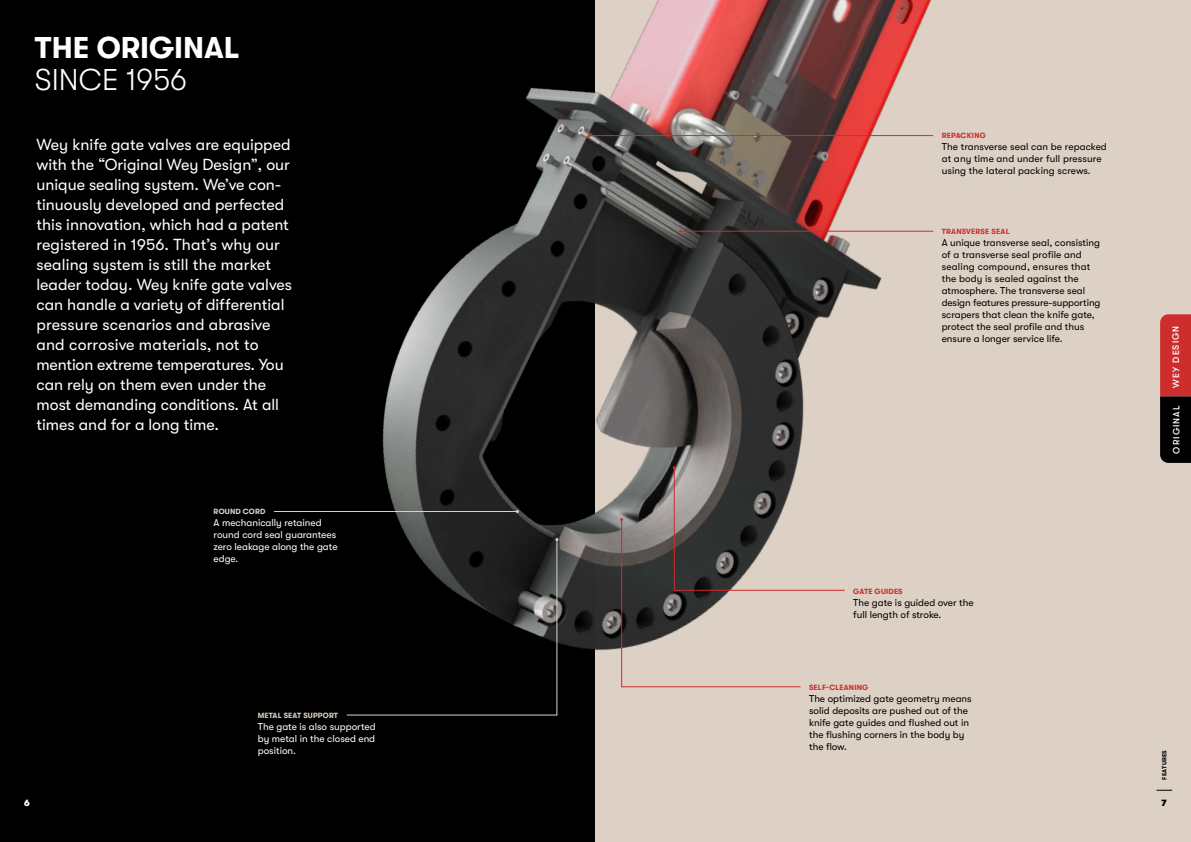
<style>
.page{position:relative;width:1191px;height:842px;background:#fff}
.page>*{position:absolute;margin:0;border:0;box-sizing:border-box;transform-origin:0 0}
.t1{font:700 30px "GT Walsheim";color:#fff}
.t2{font:300 30px "GT Walsheim";color:#fff}
.t3{font:16px/20px "GT Walsheim";color:#fff}
.t4{font:10px/12px "GT Walsheim";color:#000}
.t5{font:10px/12px "GT Walsheim";color:#fff}
.t6{font:500 9px "GT Walsheim";letter-spacing:.105em;color:#fff}
.t7{font:9px "GT Walsheim Bl";color:#000}
.t8{font:9px "GT Walsheim Bl";color:#fff}
.t9{font:700 7.5px "GT Walsheim";letter-spacing:.02em;color:#cd2d2d}
.t10{font:700 7.5px "GT Walsheim";letter-spacing:.02em;color:#ddd1c5}
.t11{font:700 6px "GT Walsheim";letter-spacing:.03em;color:#000}
</style>
<div class="page">
<div style="left:0;top:0;width:595px;height:842px;background:#000"></div>
<div style="left:595px;top:0;width:596px;height:842px;background:#ddd1c5"></div>
<svg style="left:1160px;top:314px;width:31px;height:149px;background:#721b1b"></svg>
<svg style="left:1156px;top:790px;width:16px;height:1px"></svg>
<img style="left:382px;top:0;width:552px;height:688px">
<hr style="left:680px;top:231px;width:253px;height:1px;background:#cd2d2d">
<hr style="left:274px;top:511px;width:243px;height:1px;background:#ddd1c5">
<hr style="left:589px;top:135px;width:344px;height:1px;background:#cd2d2d">
<svg style="left:620px;top:466px;width:225px;height:221px"></svg>
<svg style="left:346px;top:538px;width:212px;height:178px"></svg>
<h1 class="t1" style="left:35px;top:31px;width:206px">THE ORIGINAL</h1>
<h1 class="t2" style="left:35px;top:63px;width:153px">SINCE 1956</h1>
<p class="t3" style="left:36px;top:135px;width:257px">Wey knife gate valves are equipped with the “Original Wey Design”, our unique sealing system. We’ve con&shy;tinuously developed and perfected this innovation, which had a patent registered in 1956. That’s why our sealing system is still the market leader today. Wey knife gate valves can handle a variety of differential pressure scenarios and abrasive and corrosive materials, not to mention extreme temperatures. You can rely on them even under the most demanding conditions. At all times and for a long time.</p>
<p class="t10" style="left:214px;top:507px;width:53px">ROUND CORD</p>
<p class="t5" style="left:214px;top:517px;width:125px">A mechanically retained round cord seal guarantees zero leakage along the gate edge.</p>
<p class="t8" style="left:24px;top:798px;width:7px">6</p>
<p class="t10" style="left:258px;top:711px;width:82px">METAL SEAT SUPPORT</p>
<p class="t5" style="left:258px;top:721px;width:119px;text-align:justify">The gate is also supported by metal in the closed end position.</p>
<p class="t9" style="left:941px;top:131px;width:46px">REPACKING</p>
<p class="t4" style="left:941px;top:141px;width:167px">The transverse seal can be repacked at any time and under full pressure using the lateral packing screws.</p>
<p class="t9" style="left:941px;top:227px;width:70px">TRANSVERSE SEAL</p>
<p class="t4" style="left:941px;top:237px;width:160px">A unique transverse seal, consisting of a transverse seal profile and sealing compound, ensures that the body is sealed against the atmosphere. The transverse seal design features pressure-supporting scrapers that clean the knife gate, protect the seal profile and thus ensure a longer service life.</p>
<p class="t9" style="left:853px;top:587px;width:51px">GATE GUIDES</p>
<p class="t4" style="left:853px;top:597px;width:122px">The gate is guided over the full length of stroke.</p>
<p class="t9" style="left:809px;top:683px;width:61px">SELF-CLEANING</p>
<p class="t4" style="left:809px;top:693px;width:164px">The optimized gate geometry means solid deposits are pushed out of the knife gate guides and flushed out in the flushing corners in the body by the flow.</p>
<p class="t6" style="left:1170px;top:388px;width:64px;rotate:-90deg">WEY DESIGN</p>
<p class="t6" style="left:1171px;top:454px;width:49px;rotate:-90deg">ORIGINAL</p>
<p class="t11" style="left:1160px;top:780px;width:31px;rotate:-90deg">FEATURES</p>
<p class="t7" style="left:1161px;top:798px;width:7px">7</p>
</div>
